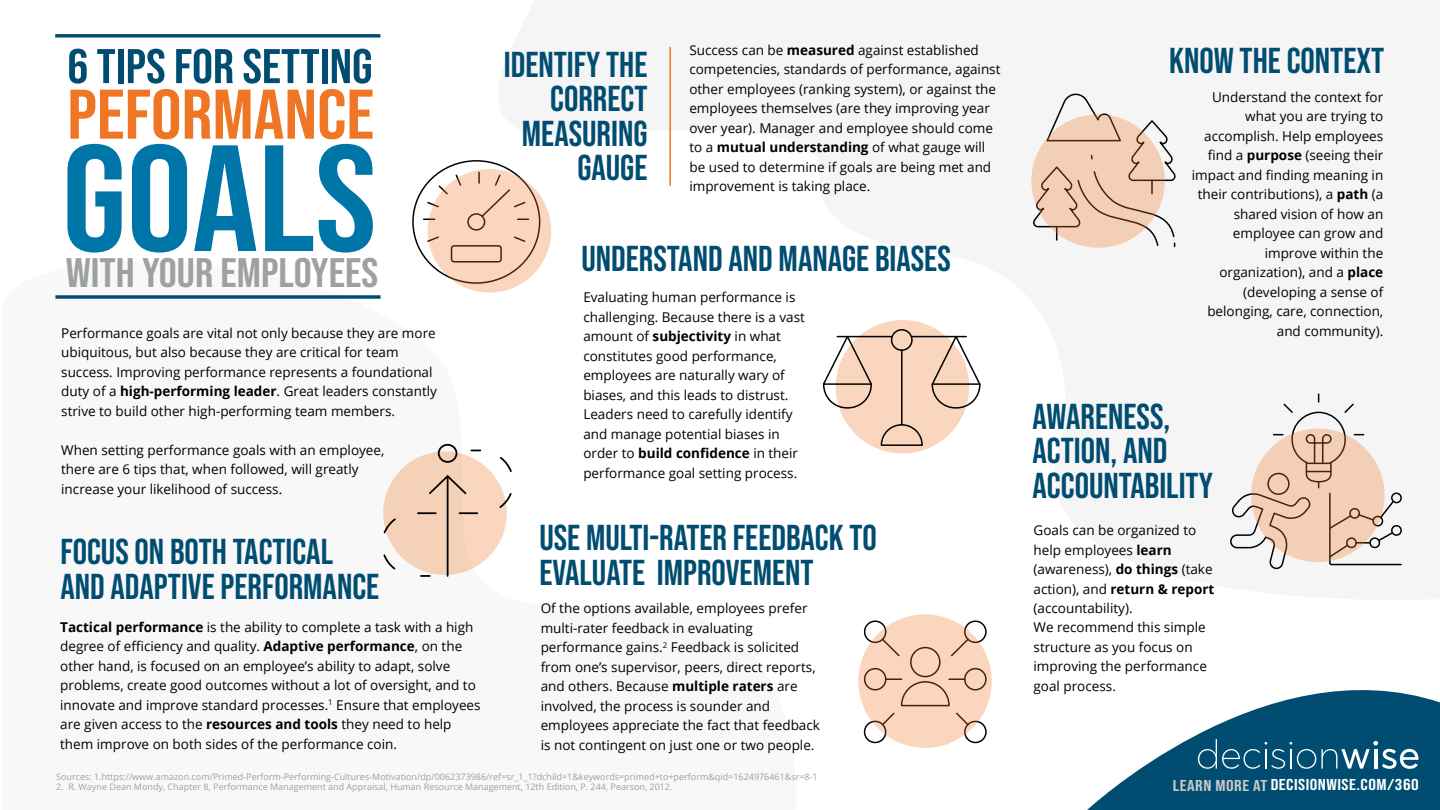
<style>
.page{position:relative;width:1440px;height:810px;background:#fff}
.page>*{position:absolute;margin:0;border:0;box-sizing:border-box;transform-origin:0 0}
.t1{font:150.98px "Bebas Neue";color:#0075a8;scale:1.09 1}
.t2{font:70.05px "Bebas Neue";color:#ee7625;scale:1.09 1}
.t3{font:48.6px "Bebas Neue";color:#004d71;scale:1.08 1}
.t4{font:41.25px "Bebas Neue";color:#9ea1a2;scale:1.09 1}
.t5{font:36px/34.5px "Bebas Neue";color:#004d71}
.t6{font:15.75px "Bebas Neue";letter-spacing:.025em;color:#fff;scale:1.2 1}
.t7{font:13.5px/19.5px "Open Sans";color:#000}
.t8{font:9px "Open Sans";color:#9ea1a2}
.s1{font-weight:700}
.s2{color:#c8c8c8}
</style>
<div class="page">
<svg style="left:1087px;top:690px;width:353px;height:120px;fill:#004d71"></svg>
<svg style="left:1198px;top:739px;width:220px;height:30px;background:#2d6c8a"></svg>
<svg style="left:1034px;top:93px;width:142px;height:155px"></svg>
<svg style="left:510px;top:172px;width:16px;height:9px"></svg>
<svg style="left:426px;top:173px;width:36px;height:36px"></svg>
<svg style="left:1230px;top:394px;width:172px;height:176px"></svg>
<div style="left:964px;top:620px;width:23px;height:23px;border:2px solid #000;border-radius:50%"></div>
<div style="left:964px;top:721px;width:23px;height:22px;border:2px solid #000;border-radius:50%"></div>
<div style="left:864px;top:620px;width:22px;height:23px;border:2px solid #000;border-radius:50%"></div>
<div style="left:864px;top:721px;width:22px;height:22px;border:2px solid #000;border-radius:50%"></div>
<svg style="left:428px;top:169px;width:123px;height:124px;background:#eecbb2"></svg>
<div style="left:383px;top:451px;width:124px;height:124px;background:#f5d1b8;border-radius:50%"></div>
<svg style="left:1031px;top:114px;width:134px;height:134px;background:#e7c4ab"></svg>
<div style="left:836px;top:320px;width:133px;height:133px;background:#f9d6bd;border-radius:50%"></div>
<svg style="left:858px;top:614px;width:134px;height:134px;background:#eecbb3"></svg>
<svg style="left:1251px;top:429px;width:134px;height:133px;background:#e3c0a7"></svg>
<hr style="left:901px;top:350px;width:2px;height:75px;background:#000">
<div style="left:891px;top:329px;width:22px;height:22px;border:2px solid #000;border-radius:50%"></div>
<svg style="left:822px;top:333px;width:51px;height:76px"></svg>
<svg style="left:930px;top:333px;width:51px;height:76px"></svg>
<hr style="left:911px;top:336px;width:55px;height:1px;background:#000">
<hr style="left:837px;top:336px;width:55px;height:1px;background:#000">
<svg style="left:880px;top:423px;width:43px;height:23px"></svg>
<svg style="left:500px;top:457px;width:12px;height:15px"></svg>
<svg style="left:499px;top:492px;width:13px;height:18px"></svg>
<svg style="left:383px;top:554px;width:13px;height:16px"></svg>
<svg style="left:383px;top:517px;width:13px;height:18px"></svg>
<svg style="left:421px;top:575px;width:9px;height:2px"></svg>
<svg style="left:460px;top:512px;width:17px;height:2px"></svg>
<svg style="left:418px;top:512px;width:18px;height:2px"></svg>
<hr style="left:447px;top:476px;width:2px;height:100px;background:#000">
<svg style="left:429px;top:475px;width:38px;height:21px"></svg>
<div style="left:438px;top:444px;width:19px;height:19px;border:2px solid #000;border-radius:50%"></div>
<hr style="left:669px;top:47px;width:2px;height:139px;background:#ee7625">
<svg style="left:55px;top:34px;width:325px;height:4px"></svg>
<svg style="left:55px;top:295px;width:326px;height:4px"></svg>
<h3 class="t3" style="left:67px;top:39px;width:284px">6 TIPS FOR SETTING</h3>
<h2 class="t2" style="left:67px;top:75px;width:283px">PEFORMANCE</h2>
<h1 class="t1" style="left:62px;top:113px;width:290px">GOALS</h1>
<h3 class="t4" style="left:66px;top:249px;width:288px">WITH YOUR EMPLOYEES</h3>
<p class="t7" style="left:61px;top:323px;width:377px">Performance goals are vital not only because they are more ubiquitous, but also because they are critical for team success. Improving performance represents a foundational duty of a <span class="s1">high-performing leader</span>. Great leaders constantly strive to build other high-performing team members.</p>
<p class="t7" style="left:61px;top:440px;width:325px">When setting performance goals with an employee, there are 6 tips that, when followed, will greatly increase your likelihood of success.</p>
<h3 class="t5" style="left:60px;top:534px;width:320px">FOCUS ON BOTH TACTICAL<br>AND ADAPTIVE PERFORMANCE</h3>
<h3 class="t5" style="left:504px;top:47px;width:145px;text-align:right">IDENTIFY THE<br>CORRECT<br>MEASURING<br>GAUGE</h3>
<p class="t7" style="left:689px;top:40px;width:313px">Success can be <span class="s1">measured</span> against established competencies, standards of performance, against other employees (ranking system), or against the employees themselves (are they improving year over year). Manager and employee should come to a <span class="s1">mutual understanding</span> of what gauge will be used to determine if goals are being met and improvement is taking place.</p>
<h3 class="t5" style="left:581px;top:241px;width:371px">UNDERSTAND AND MANAGE BIASES</h3>
<p class="t7" style="left:583px;top:287px;width:223px">Evaluating human performance is challenging. Because there is a vast amount of <span class="s1">subjectivity</span> in what constitutes good performance, employees are naturally wary of biases, and this leads to distrust.<br>Leaders need to carefully identify and manage potential biases in order to <span class="s1">build confidence</span> in their performance goal setting process.</p>
<h3 class="t5" style="left:539px;top:520px;width:339px">USE MULTI-RATER FEEDBACK TO<br>EVALUATE IMPROVEMENT</h3>
<p class="t7" style="left:541px;top:598px;width:281px">Of the options available, employees prefer multi-rater feedback in evaluating performance gains.<sup>2</sup> Feedback is solicited from one’s supervisor, peers, direct reports, and others. Because <span class="s1">multiple raters</span> are involved, the process is sounder and employees appreciate the fact that feedback is not contingent on just one or two people.</p>
<p class="t7" style="left:60px;top:617px;width:422px"><span class="s1">Tactical performance</span> is the ability to complete a task with a high degree of efficiency and quality. <span class="s1">Adaptive performance</span>, on the other hand, is focused on an employee’s ability to adapt, solve problems, create good outcomes without a lot of oversight, and to innovate and improve standard processes.<sup>1</sup> Ensure that employees are given access to the <span class="s1">resources and tools</span> they need to help them improve on both sides of the performance coin.</p>
<p class="t8" style="left:56px;top:770px;width:763px">Sources: 1.https://www.amazon.com/Primed-Perform-Performing-Cultures-Motivation/dp/0062373986/ref=sr_1_1?dchild=1&amp;keywords=primed+to+perform&amp;qid=1624976461&amp;sr=8-1</p>
<p class="t8" style="left:56px;top:781px;width:618px">2. R. Wayne Dean Mondy, Chapter 8, Performance Management and Appraisal, Human Resource Management, 12th Edition, P. 244, Pearson, 2012.</p>
<h3 class="t5" style="left:1169px;top:43px;width:217px">KNOW THE CONTEXT</h3>
<p class="t7" style="left:1192px;top:87px;width:193px;text-align:right">Understand the context for what you are trying to accomplish. Help employees find a <span class="s1">purpose</span> (seeing their impact and finding meaning in their contributions), a <span class="s1">path</span> (a shared vision of how an employee can grow and improve within the organization), and a <span class="s1">place </span>(developing a sense of belonging, care, connection, and community).</p>
<h3 class="t5" style="left:1033px;top:399px;width:182px">AWARENESS,<br>ACTION, AND<br>ACCOUNTABILITY</h3>
<p class="t7" style="left:1034px;top:520px;width:182px">Goals can be organized to help employees <span class="s1">learn </span>(awareness), <span class="s1">do things</span> (take action), and <span class="s1">return &amp; report </span>(accountability).<br>We recommend this simple structure as you focus on improving the performance goal process.</p>
<p class="t6" style="left:1173px;top:776px;width:206px"><span class="s2">LEARN MORE AT</span> DECISIONWISE.COM/360</p>
</div>
